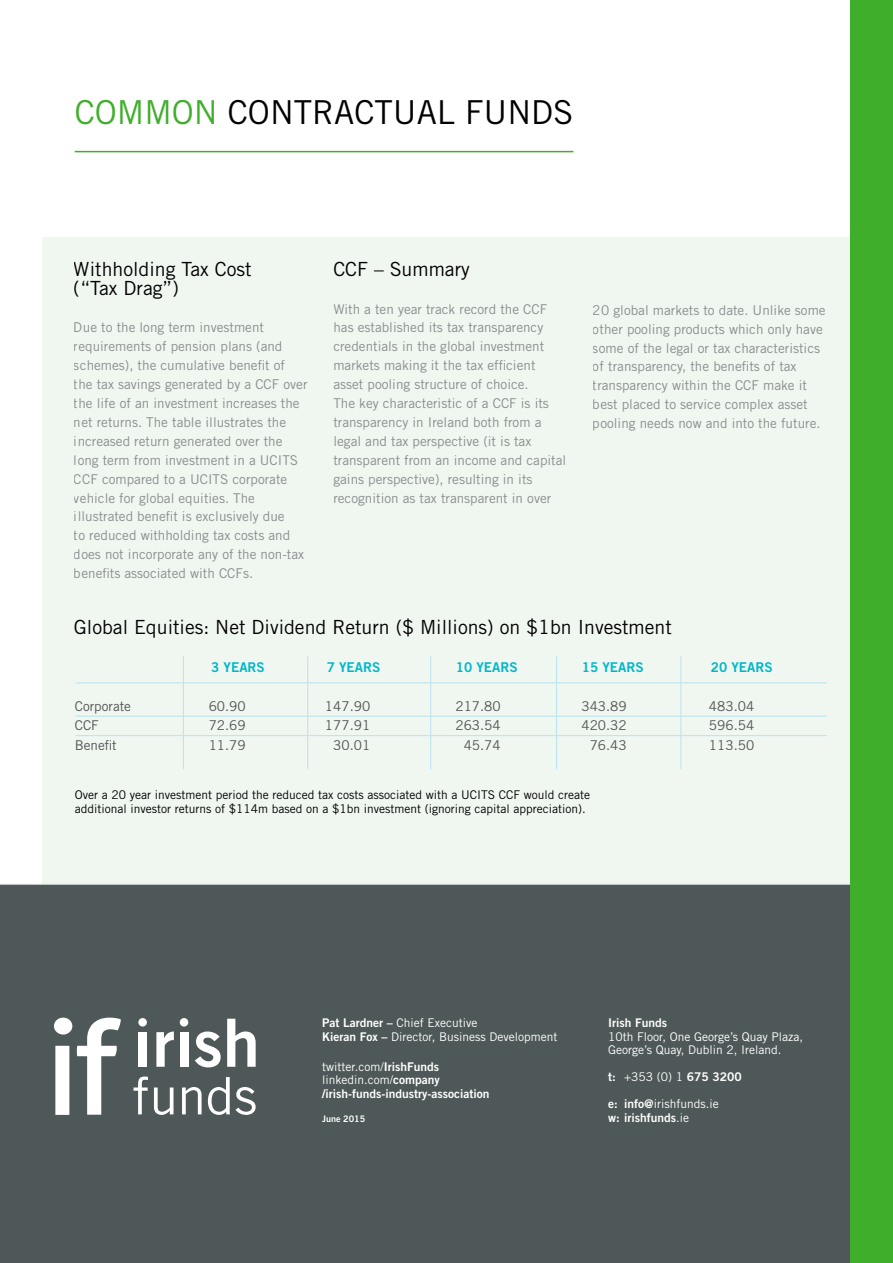
<style>
.page{position:relative;width:893px;height:1263px;background:#fff}
.page>*{position:absolute;margin:0;border:0;box-sizing:border-box;transform-origin:0 0}
.t1{font:33px "Trade Gothic";color:#000}
.t2{font:19.5px/18.9px "Trade Gothic";color:#000}
.t3{font:13.5px/18.9px "Trade Gothic";color:#939598}
.t4{font:13.5px "Trade Gothic";color:#58595b}
.t5{font:13.5px "Trade Gothic Bold Two";color:#00bfd6}
.t6{font:12px/13.5px "Trade Gothic";color:#fff}
.t7{font:12px/14.4px "Trade Gothic";color:#000}
.t8{font:12px "Trade Gothic Bold Two";color:#fff}
.t9{font:9px "Trade Gothic Bold Two";color:#fff}
.s1{color:#3fae2a}
.s2{font-family:"Trade Gothic Bold Two"}
.s3{font-family:"Trade Gothic"}
</style>
<div class="page">
<div style="left:43px;top:237px;width:807px;height:686px;background:#f0f6f0"></div>
<hr style="left:75px;top:151px;width:498px;height:1px;background:#3fae2a">
<hr style="left:183px;top:656px;width:1px;height:113px;background:#bee4ed">
<hr style="left:307px;top:656px;width:1px;height:113px;background:#bee4ed">
<hr style="left:430px;top:656px;width:1px;height:113px;background:#bee4ed">
<hr style="left:556px;top:656px;width:1px;height:113px;background:#bee4ed">
<hr style="left:680px;top:656px;width:1px;height:113px;background:#bee4ed">
<hr style="left:76px;top:682px;width:751px;height:1px;background:#bee4ed">
<hr style="left:76px;top:735px;width:751px;height:1px;background:#bee4ed">
<hr style="left:76px;top:716px;width:751px;height:1px;background:#bee4ed">
<div style="left:0;top:884px;width:850px;height:379px;background:#4f5858"></div>
<div style="left:850px;top:0;width:43px;height:1263px;background:#3fae2a"></div>
<svg style="left:54px;top:1018px;width:67px;height:97px"></svg>
<svg style="left:134px;top:1076px;width:122px;height:39px"></svg>
<div style="left:180px;top:1018px;width:8px;height:8px;background:#fff;border-radius:50%"></div>
<div style="left:138px;top:1018px;width:9px;height:8px;background:#fff;border-radius:50%"></div>
<svg style="left:227px;top:1019px;width:29px;height:48px"></svg>
<svg style="left:195px;top:1031px;width:26px;height:36px"></svg>
<div style="left:180px;top:1032px;width:8px;height:35px;background:#fff"></div>
<svg style="left:156px;top:1031px;width:18px;height:36px"></svg>
<div style="left:138px;top:1032px;width:9px;height:35px;background:#fff"></div>
<h1 class="t1" style="left:75px;top:92px;width:500px"><span class="s1">COMMON</span> CONTRACTUAL FUNDS</h1>
<h2 class="t2" style="left:74px;top:259px;width:179px">Withholding Tax Cost (“Tax Drag”)</h2>
<p class="t3" style="left:74px;top:318px;width:235px">Due to the long term investment requirements of pension plans (and schemes), the cumulative benefit of<br>the tax savings generated by a CCF over the life of an investment increases the net returns. The table illustrates the increased return generated over the long term from investment in a UCITS CCF compared to a UCITS corporate vehicle for global equities. The illustrated benefit is exclusively due<br>to reduced withholding tax costs and does not incorporate any of the non-tax benefits associated with CCFs.</p>
<h2 class="t2" style="left:333px;top:259px;width:138px">CCF – Summary</h2>
<p class="t3" style="left:333px;top:299px;width:234px">With a ten year track record the CCF has established its tax transparency credentials in the global investment markets making it the tax efficient asset pooling structure of choice.<br>The key characteristic of a CCF is its transparency in Ireland both from a legal and tax perspective (it is tax transparent from an income and capital gains perspective), resulting in its recognition as tax transparent in over</p>
<p class="t3" style="left:593px;top:300px;width:234px">20 global markets to date. Unlike some other pooling products which only have some of the legal or tax characteristics of transparency, the benefits of tax transparency within the CCF make it best placed to service complex asset pooling needs now and into the future.</p>
<h2 class="t2" style="left:74px;top:617px;width:599px">Global Equities: Net Dividend Return ($ Millions) on $1bn Investment</h2>
<p class="t5" style="left:211px;top:658px;width:55px">3 YEARS</p>
<p class="t5" style="left:327px;top:658px;width:55px">7 YEARS</p>
<p class="t5" style="left:456px;top:658px;width:63px">10 YEARS</p>
<p class="t5" style="left:582px;top:658px;width:63px">15 YEARS</p>
<p class="t5" style="left:711px;top:658px;width:63px">20 YEARS</p>
<p class="t4" style="left:75px;top:698px;width:58px">Corporate</p>
<p class="t4" style="left:209px;top:698px;width:39px">60.90</p>
<p class="t4" style="left:325px;top:698px;width:47px">147.90</p>
<p class="t4" style="left:455px;top:698px;width:47px">217.80</p>
<p class="t4" style="left:581px;top:698px;width:47px">343.89</p>
<p class="t4" style="left:709px;top:698px;width:47px">483.04</p>
<p class="t4" style="left:75px;top:717px;width:26px">CCF</p>
<p class="t4" style="left:209px;top:717px;width:39px">72.69</p>
<p class="t4" style="left:325px;top:717px;width:47px">177.91</p>
<p class="t4" style="left:455px;top:717px;width:47px">263.54</p>
<p class="t4" style="left:581px;top:717px;width:47px">420.32</p>
<p class="t4" style="left:709px;top:717px;width:47px">596.54</p>
<p class="t4" style="left:75px;top:737px;width:44px">Benefit</p>
<p class="t4" style="left:209px;top:737px;width:39px">11.79</p>
<p class="t4" style="left:333px;top:737px;width:39px">30.01</p>
<p class="t4" style="left:464px;top:737px;width:39px">45.74</p>
<p class="t4" style="left:590px;top:737px;width:39px">76.43</p>
<p class="t4" style="left:709px;top:737px;width:47px">113.50</p>
<p class="t7" style="left:75px;top:787px;width:517px">Over a 20 year investment period the reduced tax costs associated with a UCITS CCF would create additional investor returns of $114m based on a $1bn investment (ignoring capital appreciation).</p>
<p class="t6" style="left:322px;top:1016px;width:237px"><span class="s2">Pat Lardner –</span> Chief Executive<br><span class="s2">Kieran Fox –</span> Director, Business Development</p>
<p class="t6" style="left:322px;top:1059px;width:119px">twitter.com/<span class="s2">IrishFunds </span>linkedin.com/<span class="s2">company</span></p>
<p class="t8" style="left:322px;top:1086px;width:169px">/irish-funds-industry-association</p>
<p class="t9" style="left:322px;top:1113px;width:45px">June 2015</p>
<p class="t8" style="left:608px;top:1016px;width:61px">Irish Funds</p>
<p class="t6" style="left:608px;top:1030px;width:196px">10th Floor, One George’s Quay Plaza,<br>George’s Quay, Dublin 2, Ireland.</p>
<p class="t8" style="left:608px;top:1069px;width:135px">t: <span class="s3">+353 (0) 1</span> 675 3200</p>
<p class="t6" style="left:608px;top:1097px;width:112px"><span class="s2">e: info@</span>irishfunds.ie</p>
<p class="t8" style="left:608px;top:1110px;width:82px">w: irishfunds<span class="s3">.ie</span></p>
</div>
